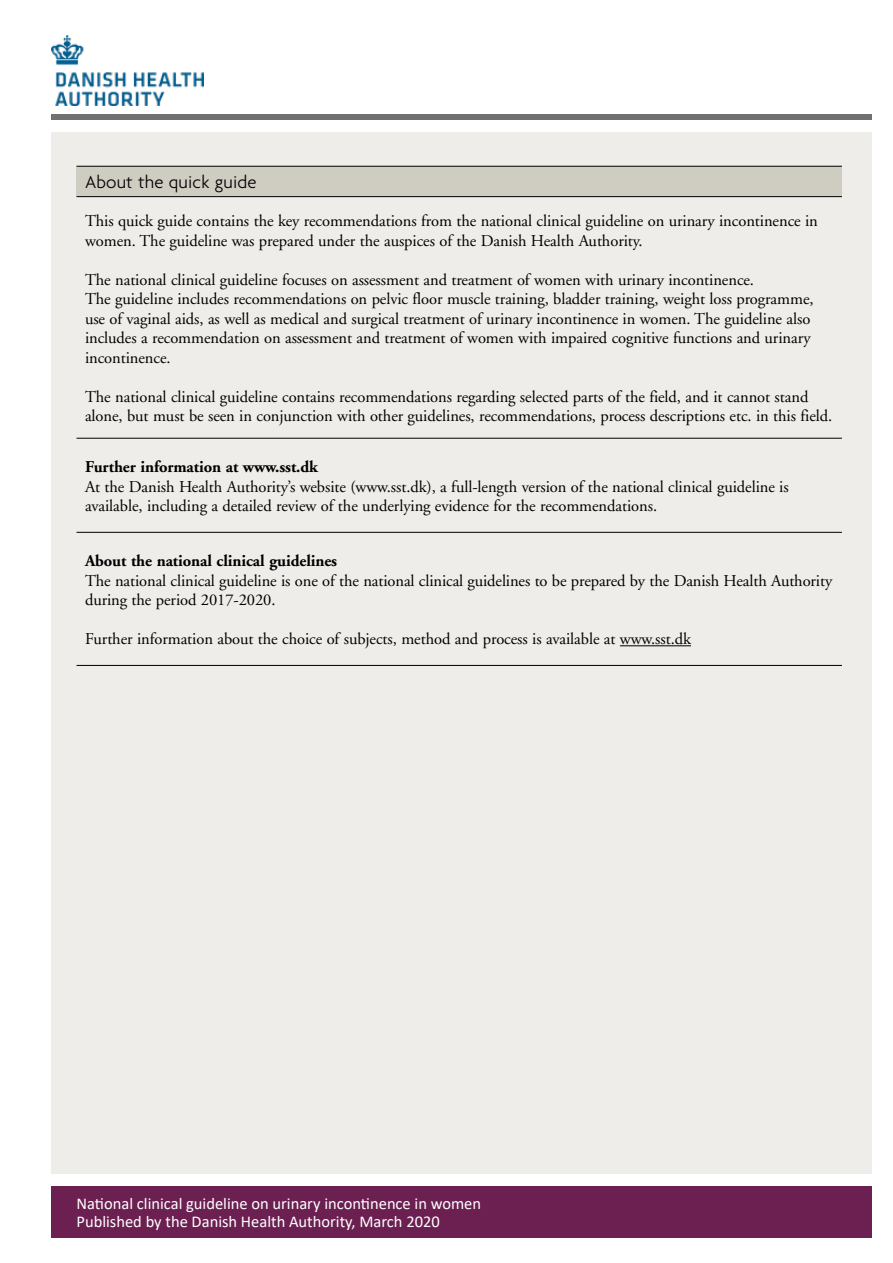
<style>
.page{position:relative;width:893px;height:1263px;background:#fff}
.page>*{position:absolute;margin:0;border:0;box-sizing:border-box;transform-origin:0 0}
.t1{font:300 18.75px "Agenda";letter-spacing:.01em;color:#000}
.t2{font:16.5px/19.5px "Adobe Garamond";letter-spacing:-.005em;color:#000}
.t3{font:16.5px/18.1px "Calibri";color:#fff}
.t4{font:700 16.5px "Adobe Garamond";letter-spacing:-.005em;color:#000}
</style>
<div class="page">
<div style="left:51px;top:132px;width:821px;height:1042px;background:#eeedea"></div>
<div style="left:51px;top:114px;width:821px;height:5px;background:#717073"></div>
<div style="left:51px;top:1186px;width:821px;height:51px;background:#6b2051"></div>
<div style="left:77px;top:166px;width:765px;height:31px;background:#cfccc2"></div>
<hr style="left:77px;top:438px;width:765px;height:1px;background:#000">
<hr style="left:77px;top:532px;width:765px;height:1px;background:#000">
<hr style="left:77px;top:665px;width:765px;height:1px;background:#000">
<hr style="left:77px;top:166px;width:765px;height:1px;background:#000">
<hr style="left:77px;top:196px;width:765px;height:1px;background:#000">
<hr style="left:620px;top:645px;width:71px;height:1px;background:#000">
<img style="left:51px;top:36px;width:153px;height:69px">
<p class="t1" style="left:85px;top:171px;width:173px">About the quick guide</p>
<p class="t2" style="left:85px;top:212px;width:734px">This quick guide contains the key recommendations from the national clinical guideline on urinary incontinence in women. The guideline was prepared under the auspices of the Danish Health Authority.</p>
<p class="t2" style="left:85px;top:270px;width:730px">The national clinical guideline focuses on assessment and treatment of women with urinary incontinence.<br>The guideline includes recommendations on pelvic floor muscle training, bladder training, weight loss programme, use of vaginal aids, as well as medical and surgical treatment of urinary incontinence in women. The guideline also includes a recommendation on assessment and treatment of women with impaired cognitive functions and urinary incontinence.</p>
<p class="t2" style="left:85px;top:387px;width:749px">The national clinical guideline contains recommendations regarding selected parts of the field, and it cannot stand alone, but must be seen in conjunction with other guidelines, recommendations, process descriptions etc. in this field.</p>
<p class="t4" style="left:85px;top:458px;width:234px">Further information at www.sst.dk</p>
<p class="t2" style="left:85px;top:477px;width:705px">At the Danish Health Authority’s website (www.sst.dk), a full-length version of the national clinical guideline is available, including a detailed review of the underlying evidence for the recommendations.</p>
<p class="t4" style="left:85px;top:552px;width:254px">About the national clinical guidelines</p>
<p class="t2" style="left:85px;top:571px;width:749px">The national clinical guideline is one of the national clinical guidelines to be prepared by the Danish Health Authority during the period 2017-2020.</p>
<p class="t2" style="left:85px;top:630px;width:607px">Further information about the choice of subjects, method and process is available at www.sst.dk</p>
<p class="t3" style="left:77px;top:1194px;width:406px">National clinical guideline on urinary incontinence in women<br>Published by the Danish Health Authority, March 2020</p>
</div>
